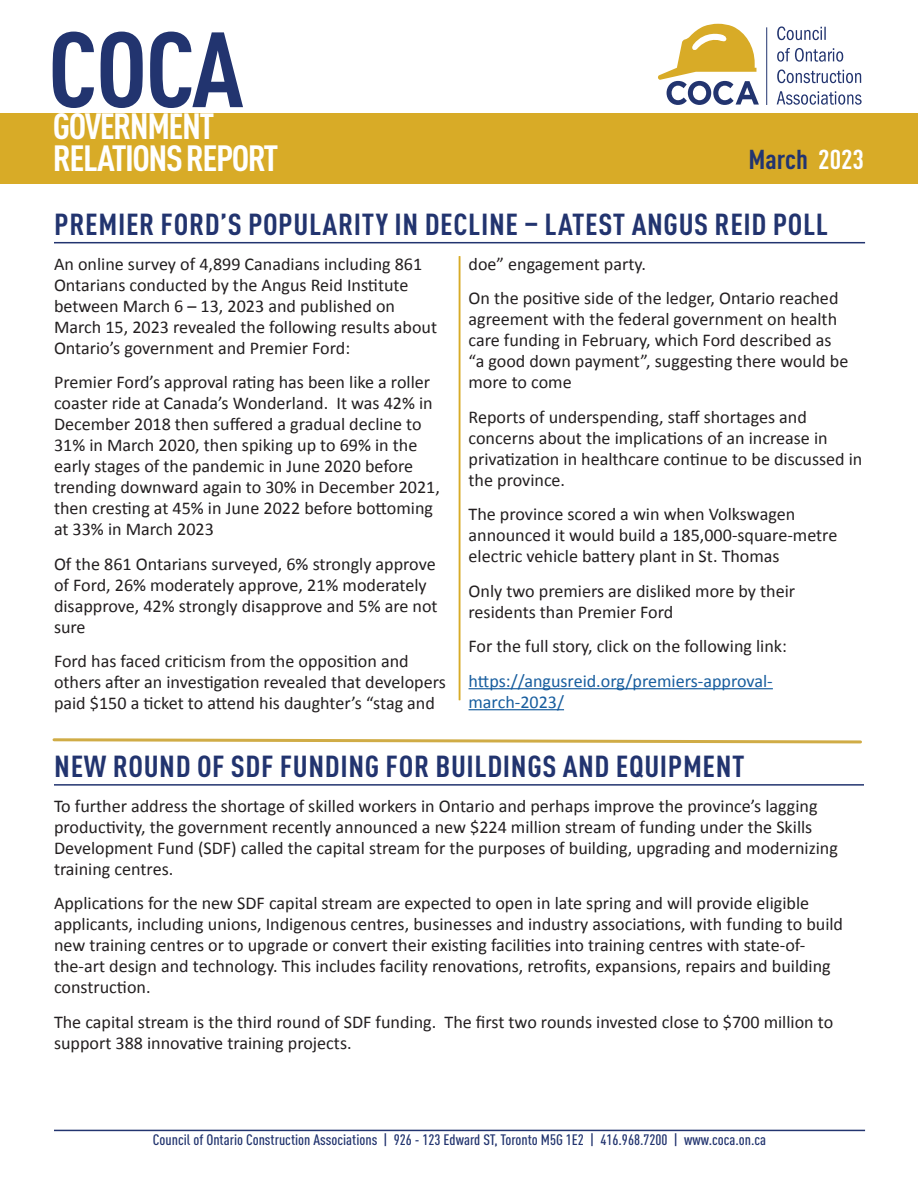
<style>
.page{position:relative;width:918px;height:1188px;background:#fff}
.page>*{position:absolute;margin:0;border:0;box-sizing:border-box;transform-origin:0 0}
.t1{font:700 condensed 105px "DIN Pro";color:#22346f;scale:1.06 1}
.t2{font:700 condensed 36px/31.5px "DIN Pro";letter-spacing:-.04em;color:#fff;scale:1.06 1}
.Article_Title{font:700 condensed 30px "DIN Pro";letter-spacing:.02em;color:#22346f;scale:1.06 1}
.t3{font:700 condensed 27px "DIN Pro";color:#22346f;scale:1.06 1}
.Body{font:18px/21px "Calibri";color:#231f20}
.Body-2{font:18px/21px "Calibri";color:#175d9e}
.t4{font:500 condensed 15px "DIN Pro";color:#22346f;scale:1.06 1}
.s1{color:#fff}
</style>
<div class="page">
<hr style="left:54px;top:1130px;width:811px;height:1px;background:#22346f">
<div style="left:0;top:113px;width:918px;height:71px;background:#d8ab27"></div>
<hr style="left:766px;top:27px;width:1px;height:78px;background:#22346f">
<svg style="left:658px;top:24px;width:101px;height:81px"></svg>
<svg style="left:777px;top:91px;width:85px;height:14px"></svg>
<svg style="left:777px;top:69px;width:84px;height:14px"></svg>
<svg style="left:777px;top:48px;width:66px;height:14px"></svg>
<svg style="left:777px;top:26px;width:49px;height:14px"></svg>
<hr style="left:54px;top:242px;width:811px;height:1px;background:#22346f">
<hr style="left:469px;top:688px;width:304px;height:1px;background:#175d9e">
<hr style="left:469px;top:709px;width:95px;height:1px;background:#175d9e">
<hr style="left:459px;top:256px;width:1px;height:444px;background:#d8ab27">
<hr style="left:54px;top:784px;width:810px;height:2px;background:#22346f">
<svg style="left:52px;top:738px;width:810px;height:6px"></svg>
<h1 class="t1" style="left:48px;top:-9px;width:186px">COCA</h1>
<h2 class="t2" style="left:53px;top:107px;width:214px">GOVERNMENT<br>RELATIONS REPORT</h2>
<h3 class="t3" style="left:749px;top:139px;width:110px">March <span class="s1">2023</span></h3>
<p class="Article_Title" style="left:54px;top:202px;width:731px">PREMIER FORD’S POPULARITY IN DECLINE – LATEST ANGUS REID POLL</p>
<p class="Body" style="left:54px;top:253px;width:385px">An online survey of 4,899 Canadians including 861<br>Ontarians conducted by the Angus Reid Institute between March 6 – 13, 2023 and published on March 15, 2023 revealed the following results about Ontario’s government and Premier Ford:</p>
<p class="Body" style="left:54px;top:371px;width:387px">Premier Ford’s approval rating has been like a roller coaster ride at Canada’s Wonderland. It was 42% in December 2018 then suffered a gradual decline to 31% in March 2020, then spiking up to 69% in the early stages of the pandemic in June 2020 before trending downward again to 30% in December 2021, then cresting at 45% in June 2022 before bottoming at 33% in March 2023</p>
<p class="Body" style="left:54px;top:553px;width:385px">Of the 861 Ontarians surveyed, 6% strongly approve of Ford, 26% moderately approve, 21% moderately disapprove, 42% strongly disapprove and 5% are not sure</p>
<p class="Body" style="left:54px;top:650px;width:393px">Ford has faced criticism from the opposition and others after an investigation revealed that developers paid $150 a ticket to attend his daughter’s “stag and</p>
<p class="Body" style="left:469px;top:253px;width:179px">doe” engagement party.</p>
<p class="Body" style="left:469px;top:287px;width:381px">On the positive side of the ledger, Ontario reached agreement with the federal government on health care funding in February, which Ford described as “a good down payment”, suggesting there would be more to come</p>
<p class="Body" style="left:469px;top:406px;width:395px">Reports of underspending, staff shortages and concerns about the implications of an increase in privatization in healthcare continue to be discussed in the province.</p>
<p class="Body" style="left:469px;top:503px;width:370px">The province scored a win when Volkswagen announced it would build a 185,000-square-metre electric vehicle battery plant in St. Thomas</p>
<p class="Body" style="left:469px;top:580px;width:328px">Only two premiers are disliked more by their residents than Premier Ford</p>
<p class="Body" style="left:469px;top:635px;width:320px">For the full story, click on the following link:</p>
<p class="Body-2" style="left:469px;top:670px;width:306px">https://angusreid.org/premiers-approval&shy;march-2023/</p>
<p class="Article_Title" style="left:54px;top:744px;width:653px">NEW ROUND OF SDF FUNDING FOR BUILDINGS AND EQUIPMENT</p>
<p class="Body" style="left:54px;top:795px;width:785px">To further address the shortage of skilled workers in Ontario and perhaps improve the province’s lagging productivity, the government recently announced a new $224 million stream of funding under the Skills Development Fund (SDF) called the capital stream for the purposes of building, upgrading and modernizing training centres.</p>
<p class="Body" style="left:54px;top:892px;width:791px">Applications for the new SDF capital stream are expected to open in late spring and will provide eligible applicants, including unions, Indigenous centres, businesses and industry associations, with funding to build new training centres or to upgrade or convert their existing facilities into training centres with state-of&shy;the-art design and technology. This includes facility renovations, retrofits, expansions, repairs and building construction.</p>
<p class="Body" style="left:54px;top:1011px;width:781px">The capital stream is the third round of SDF funding. The first two rounds invested close to $700 million to support 388 innovative training projects.</p>
<p class="t4" style="left:153px;top:1128px;width:580px">Council of Ontario Construction Associations | 926 - 123 Edward ST, Toronto M5G 1E2 | 416.968.7200 | www.coca.on.ca</p>
</div>
